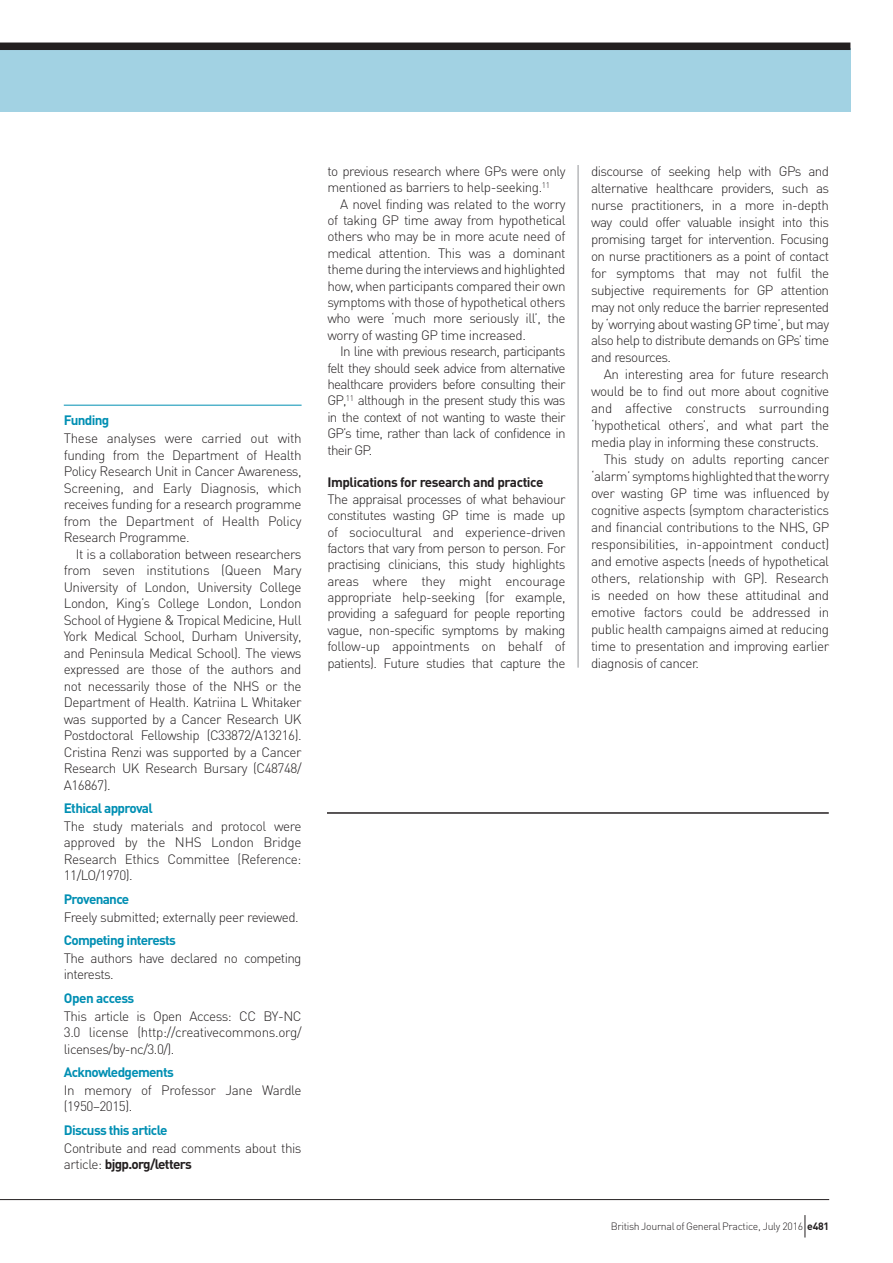
<style>
.page{position:relative;width:893px;height:1263px;background:#fff}
.page>*{position:absolute;margin:0;border:0;box-sizing:border-box;transform-origin:0 0}
.t1{font:300 13.5px/16.5px "DIN";letter-spacing:-.035em;color:#231f20;text-align:justify}
.t2{font:700 13.5px "DIN";letter-spacing:-.05em;color:#008fb3}
.t3{font:700 13.5px "DIN";letter-spacing:-.035em;color:#231f20}
.t4{font:300 13.5px "DIN";letter-spacing:-.015em;color:#231f20}
.t5{font:300 10.5px "DIN";letter-spacing:-.03em;color:#231f20}
.s1{font-weight:700}
</style>
<div class="page">
<div style="left:0;top:48px;width:850px;height:64px;background:#a2d2e3"></div>
<div style="left:0;top:43px;width:850px;height:7px;background:#231f20"></div>
<hr style="left:578px;top:165px;width:1px;height:503px;background:#939598">
<hr style="left:64px;top:405px;width:238px;height:1px;background:#008fb3">
<hr style="left:327px;top:812px;width:502px;height:2px;background:#231f20">
<hr style="left:0;top:1199px;width:829px;height:1px;background:#231f20">
<svg style="left:805px;top:1215px;width:1px;height:22px"></svg>
<p class="t2" style="left:64px;top:412px;width:47px">Funding</p>
<p class="t1" style="left:64px;top:430px;width:239px">These analyses were carried out with funding from the Department of Health Policy Research Unit in Cancer Awareness, Screening, and Early Diagnosis, which receives funding for a research programme from the Department of Health Policy Research Programme.</p>
<p class="t1" style="left:64px;top:545px;width:239px;text-indent:12px">It is a collaboration between researchers from seven institutions (Queen Mary University of London, University College London, King’s College London, London School of Hygiene &amp; Tropical Medicine, Hull York Medical School, Durham University, and Peninsula Medical School). The views expressed are those of the authors and not necessarily those of the NHS or the Department of Health. Katriina L Whitaker was supported by a Cancer Research UK Postdoctoral Fellowship (C33872/A13216).<br>Cristina Renzi was supported by a Cancer Research UK Research Bursary (C48748/ A16867).</p>
<p class="t2" style="left:64px;top:799px;width:91px">Ethical approval</p>
<p class="t1" style="left:64px;top:818px;width:239px">The study materials and protocol were approved by the NHS London Bridge Research Ethics Committee (Reference:<br>11/LO/1970).</p>
<p class="t2" style="left:64px;top:890px;width:67px">Provenance</p>
<p class="t1" style="left:64px;top:908px;width:237px">Freely submitted; externally peer reviewed.</p>
<p class="t2" style="left:64px;top:931px;width:114px">Competing interests</p>
<p class="t1" style="left:64px;top:950px;width:239px">The authors have declared no competing interests.</p>
<p class="t2" style="left:64px;top:989px;width:72px">Open access</p>
<p class="t1" style="left:64px;top:1007px;width:239px">This article is Open Access: CC BY-NC 3.0 license (http://creativecommons.org/ licenses/by-nc/3.0/).</p>
<p class="t2" style="left:64px;top:1063px;width:112px">Acknowledgements</p>
<p class="t1" style="left:64px;top:1081px;width:239px">In memory of Professor Jane Wardle (1950–2015).</p>
<p class="t2" style="left:64px;top:1121px;width:105px">Discuss this article</p>
<p class="t1" style="left:64px;top:1139px;width:239px">Contribute and read comments about this article: <span class="s1">bjgp.org/letters</span></p>
<p class="t1" style="left:327px;top:163px;width:240px">to previous research where GPs were only mentioned as barriers to help-seeking.<sup>11</sup></p>
<p class="t1" style="left:327px;top:195px;width:240px;text-indent:13px">A novel finding was related to the worry of taking GP time away from hypothetical others who may be in more acute need of medical attention. This was a dominant theme during the interviews and highlighted how, when participants compared their own symptoms with those of hypothetical others who were ‘much more seriously ill’, the worry of wasting GP time increased.</p>
<p class="t1" style="left:327px;top:343px;width:240px;text-indent:13px">In line with previous research, participants felt they should seek advice from alternative healthcare providers before consulting their GP,<sup>11</sup> although in the present study this was in the context of not wanting to waste their GP’s time, rather than lack of confidence in their GP.</p>
<p class="t3" style="left:327px;top:474px;width:217px">Implications for research and practice</p>
<p class="t1" style="left:327px;top:490px;width:240px">The appraisal processes of what behaviour constitutes wasting GP time is made up of sociocultural and experience-driven factors that vary from person to person. For practising clinicians, this study highlights areas where they might encourage appropriate help-seeking (for example, providing a safeguard for people reporting vague, non-specific symptoms by making follow-up appointments on behalf of patients). Future studies that capture the</p>
<p class="t1" style="left:591px;top:162px;width:240px;line-height:17px">discourse of seeking help with GPs and alternative healthcare providers, such as nurse practitioners, in a more in-depth way could offer valuable insight into this promising target for intervention. Focusing on nurse practitioners as a point of contact for symptoms that may not fulfil the subjective requirements for GP attention may not only reduce the barrier represented by ‘worrying about wasting GP time’, but may also help to distribute demands on GPs’ time and resources.</p>
<p class="t1" style="left:604px;top:366px;width:227px">An interesting area for future research</p>
<p class="t1" style="left:591px;top:383px;width:240px">would be to find out more about cognitive</p>
<p class="t4" style="left:591px;top:400px;width:240px">and affective constructs surrounding</p>
<p class="t1" style="left:591px;top:417px;width:240px">‘hypothetical others’, and what part the</p>
<p class="t1" style="left:591px;top:434px;width:229px">media play in informing these constructs.</p>
<p class="t1" style="left:604px;top:451px;width:227px">This study on adults reporting cancer</p>
<p class="t1" style="left:591px;top:468px;width:240px">‘alarm’ symptoms highlighted that the worry</p>
<p class="t1" style="left:591px;top:485px;width:240px">over wasting GP time was influenced by</p>
<p class="t1" style="left:591px;top:502px;width:240px">cognitive aspects (symptom characteristics</p>
<p class="t1" style="left:591px;top:519px;width:240px">and financial contributions to the NHS, GP</p>
<p class="t1" style="left:591px;top:536px;width:240px">responsibilities, in-appointment conduct)</p>
<p class="t1" style="left:591px;top:553px;width:240px">and emotive aspects (needs of hypothetical</p>
<p class="t1" style="left:591px;top:570px;width:239px">others, relationship with GP). Research</p>
<p class="t1" style="left:591px;top:587px;width:240px">is needed on how these attitudinal and</p>
<p class="t1" style="left:591px;top:603px;width:240px">emotive factors could be addressed in</p>
<p class="t1" style="left:591px;top:620px;width:240px">public health campaigns aimed at reducing</p>
<p class="t1" style="left:591px;top:637px;width:240px">time to presentation and improving earlier</p>
<p class="t1" style="left:591px;top:654px;width:110px">diagnosis of cancer.</p>
<p class="t5" style="left:611px;top:1219px;width:220px">British Journal of General Practice, July 2016 <span class="s1">e481</span></p>
</div>
